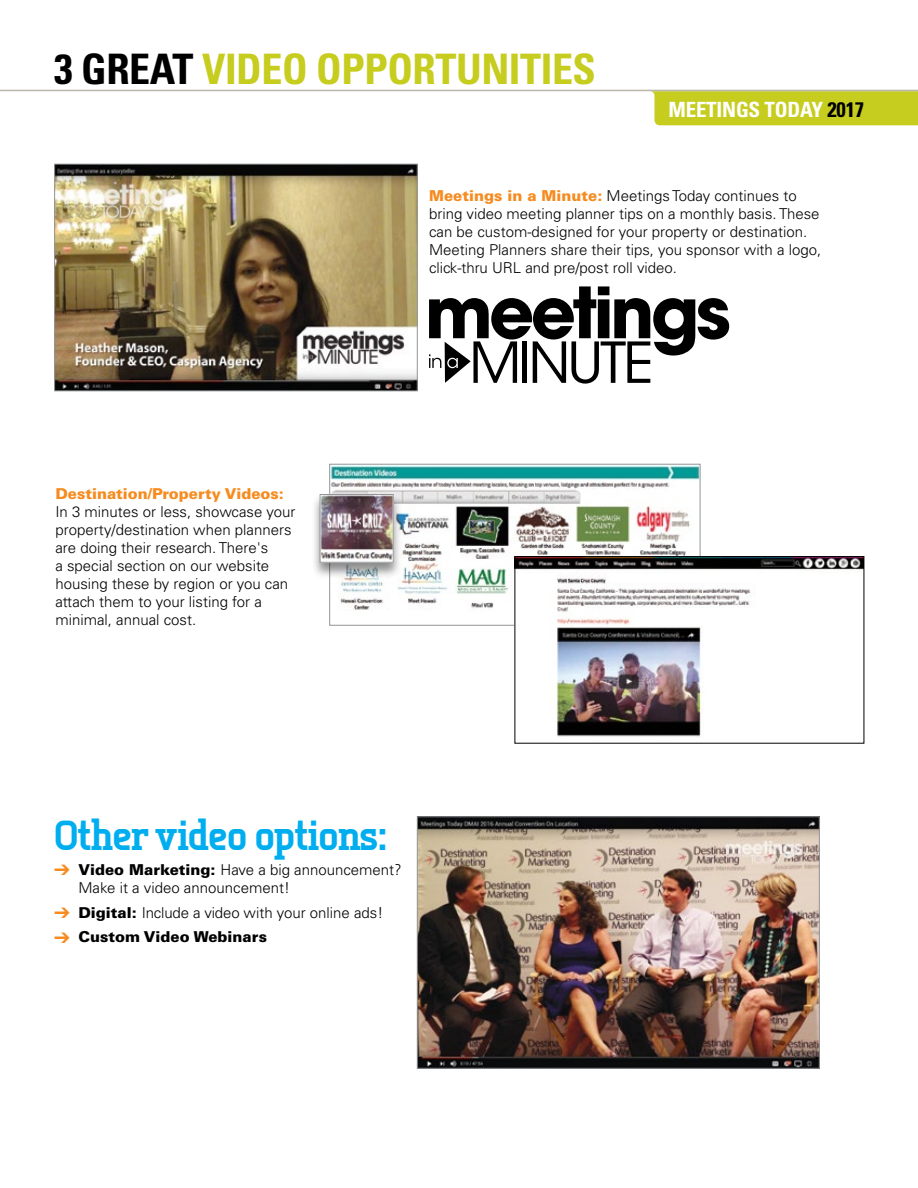
<style>
.page{position:relative;width:918px;height:1188px;background:#fff}
.page>*{position:absolute;margin:0;border:0;box-sizing:border-box;transform-origin:0 0}
.t1{font:700 condensed 42px "Univers LT Std";letter-spacing:-.01em;color:#c6cd1e}
.t2{font:800 42px "Tertre";letter-spacing:-.01em;color:#00aeef}
.t3{font:700 condensed 21px "Univers LT Std";letter-spacing:-.01em;color:#fff}
.t4{font:300 15px/18px "Univers LT Std";color:#000}
.t5{font:900 15px "Univers LT Std";color:#f68b1f}
.t6{font:900 15px "Univers LT Std";color:#000}
.s1{color:#000}
.s2{font-weight:900;color:#f68b1f}
.s3{color:#f68b1f}
.s4{font-weight:900}
</style>
<div class="page">
<div style="left:651px;top:91px;width:267px;height:34px;background:#c6cd1e"></div>
<hr style="left:0;top:90px;width:918px;height:1px;background:#bab4ab">
<svg style="left:429px;top:286px;width:300px;height:98px"></svg>
<img style="left:56px;top:166px;width:360px;height:223px">
<div style="left:54px;top:164px;width:364px;height:227px;border:1px solid #939598"></div>
<img style="left:331px;top:466px;width:368px;height:144px">
<div style="left:329px;top:464px;width:372px;height:162px;border:1px solid #939598"></div>
<img style="left:516px;top:558px;width:346px;height:179px">
<div style="left:514px;top:556px;width:350px;height:188px;border:1px solid #000"></div>
<img style="left:419px;top:818px;width:399px;height:249px">
<div style="left:417px;top:816px;width:403px;height:253px;border:1px solid #939598"></div>
<div style="left:311px;top:493px;width:91px;height:86px;background:#000;opacity:.45"></div>
<img style="left:322px;top:496px;width:70px;height:65px">
<div style="left:320px;top:494px;width:74px;height:69px;border:1px solid #939598"></div>
<h1 class="t1" style="left:54px;top:44px;width:543px"><span class="s1">3 GREAT</span> VIDEO OPPORTUNITIES</h1>
<h2 class="t3" style="left:668px;top:96px;width:197px">MEETINGS TODAY <span class="s1">2017</span></h2>
<p class="t4" style="left:429px;top:187px;width:394px"><span class="s2">Meetings in a Minute:</span> Meetings Today continues to bring video meeting planner tips on a monthly basis. These can be custom-designed for your property or destination.<br>Meeting Planners share their tips, you sponsor with a logo, click-thru URL and pre/post roll video.</p>
<p class="t5" style="left:55px;top:484px;width:230px">Destination/Property Videos:</p>
<p class="t4" style="left:55px;top:502px;width:242px">In 3 minutes or less, showcase your property/destination when planners are doing their research. There's<br>a special section on our website housing these by region or you can attach them to your listing for a minimal, annual cost.</p>
<h1 class="t2" style="left:54px;top:809px;width:334px">Other video options:</h1>
<p class="t4" style="left:78px;top:861px;width:325px;text-indent:-24px"><span class="s3">➔</span> <span class="s4">Video Marketing:</span> Have a big announcement?<br>Make it a video announcement!</p>
<p class="t4" style="left:54px;top:903px;width:331px"><span class="s3">➔</span> <span class="s4">Digital:</span> Include a video with your online ads!</p>
<p class="t6" style="left:54px;top:928px;width:215px"><span class="s3">➔</span> Custom Video Webinars</p>
</div>
